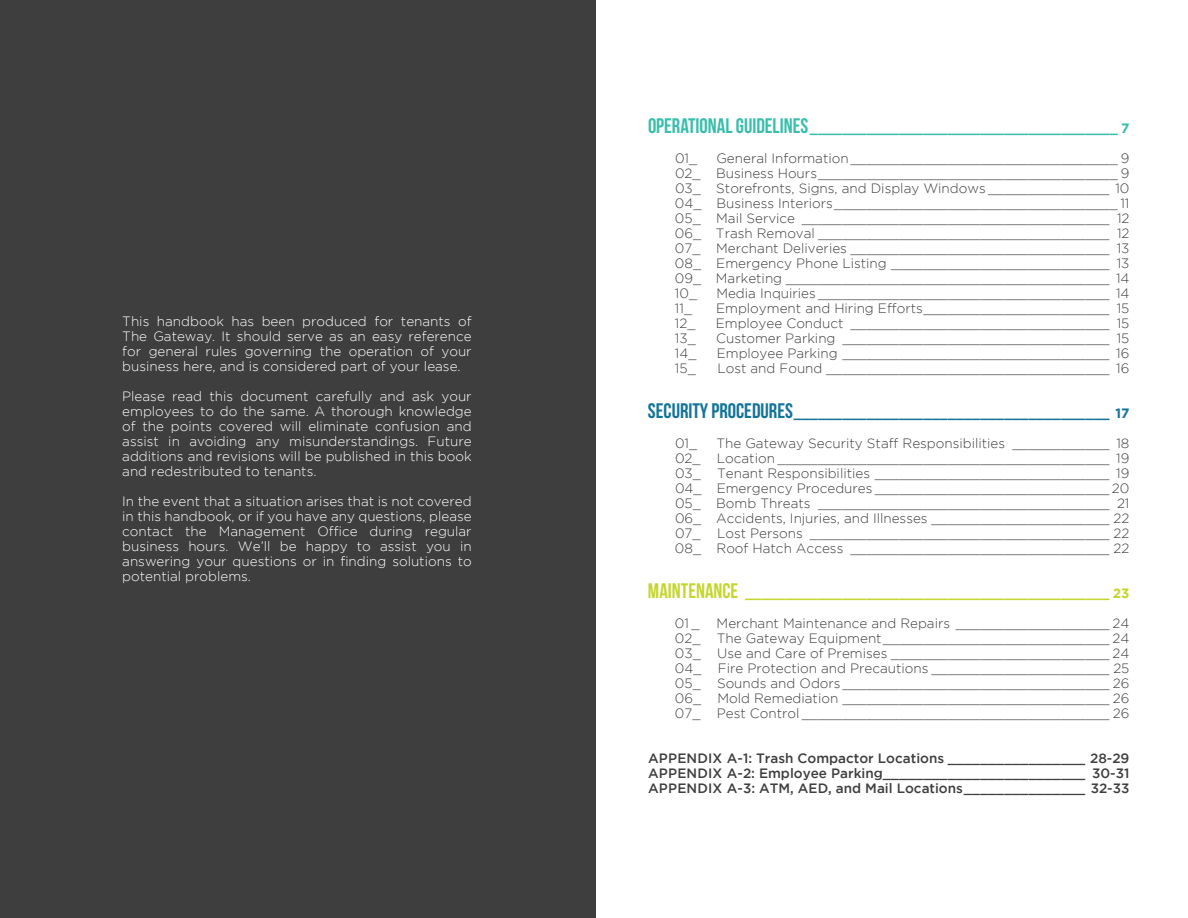
<style>
.page{position:relative;width:1188px;height:918px;background:#fff}
.page>*{position:absolute;margin:0;border:0;box-sizing:border-box;transform-origin:0 0}
.t1{font:300 13.5px "Gotham";color:#3e3e3f}
.t2{font:300 13.5px/15px "Gotham";color:#fff;text-align:justify}
.t3{font:500 13.5px "Gotham";color:#3e3e3f}
.t4{font:700 13.5px "Gotham";color:#38beab}
.t5{font:700 13.5px "Gotham";color:#137398}
.t6{font:700 13.5px "Gotham";color:#c4d62e}
.s1{font-family:"Bebas Neue";font-weight:400;font-size:21px}
</style>
<div class="page">
<div style="left:0;top:0;width:596px;height:918px;background:#3e3e3f"></div>
<p class="t2" style="left:122px;top:314px;width:351px">This handbook has been produced for tenants of The Gateway. It should serve as an easy reference for general rules governing the operation of your business here, and is considered part of your lease.</p>
<p class="t2" style="left:122px;top:389px;width:351px">Please read this document carefully and ask your employees to do the same. A thorough knowledge of the points covered will eliminate confusion and assist in avoiding any misunderstandings. Future additions and revisions will be published in this book and redestributed to tenants.</p>
<p class="t2" style="left:122px;top:494px;width:351px">In the event that a situation arises that is not covered in this handbook, or if you have any questions, please contact the Management Office during regular business hours. We’ll be happy to assist you in answering your questions or in finding solutions to potential problems.</p>
<p class="t4" style="left:648px;top:121px;width:483px"><span class="s1">OPERATIONAL GUIDELINES</span>______________________________________ 7</p>
<p class="t1" style="left:675px;top:151px;width:24px">01_</p>
<p class="t1" style="left:716px;top:151px;width:415px">General Information_________________________________ 9</p>
<p class="t1" style="left:675px;top:166px;width:456px">02_ Business Hours_____________________________________ 9</p>
<p class="t1" style="left:675px;top:181px;width:456px">03_ Storefronts, Signs, and Display Windows _______________ 10</p>
<p class="t1" style="left:675px;top:196px;width:456px">04_ Business Interiors___________________________________ 11</p>
<p class="t1" style="left:675px;top:211px;width:456px">05_ Mail Service ______________________________________ 12</p>
<p class="t1" style="left:675px;top:226px;width:456px">06_ Trash Removal ____________________________________ 12</p>
<p class="t1" style="left:675px;top:241px;width:456px">07_ Merchant Deliveries ________________________________ 13</p>
<p class="t1" style="left:675px;top:256px;width:456px">08_ Emergency Phone Listing ___________________________ 13</p>
<p class="t1" style="left:675px;top:271px;width:456px">09_ Marketing ________________________________________ 14</p>
<p class="t1" style="left:675px;top:286px;width:24px">10_</p>
<p class="t1" style="left:716px;top:286px;width:415px">Media Inquiries ____________________________________ 14</p>
<p class="t1" style="left:675px;top:301px;width:19px">11_</p>
<p class="t1" style="left:716px;top:301px;width:415px">Employment and Hiring Efforts_______________________ 15</p>
<p class="t1" style="left:675px;top:316px;width:22px">12_</p>
<p class="t1" style="left:716px;top:316px;width:415px">Employee Conduct ________________________________ 15</p>
<p class="t1" style="left:675px;top:331px;width:22px">13_</p>
<p class="t1" style="left:716px;top:331px;width:415px">Customer Parking _________________________________ 15</p>
<p class="t1" style="left:675px;top:346px;width:23px">14_</p>
<p class="t1" style="left:717px;top:346px;width:414px">Employee Parking _________________________________ 16</p>
<p class="t1" style="left:675px;top:361px;width:22px">15_</p>
<p class="t1" style="left:717px;top:361px;width:414px">Lost and Found ___________________________________ 16</p>
<p class="t5" style="left:648px;top:406px;width:483px"><span class="s1">SECURITY PROCEDURES</span>_______________________________________ 17</p>
<p class="t1" style="left:675px;top:436px;width:24px">01_</p>
<p class="t1" style="left:716px;top:436px;width:415px">The Gateway Security Staff Responsibilities ____________ 18</p>
<p class="t1" style="left:675px;top:451px;width:456px">02_ Location _________________________________________ 19</p>
<p class="t1" style="left:675px;top:466px;width:456px">03_ Tenant Responsibilities _____________________________ 19</p>
<p class="t1" style="left:675px;top:481px;width:456px">04_ Emergency Procedures _____________________________ 20</p>
<p class="t1" style="left:675px;top:496px;width:456px">05_ Bomb Threats ____________________________________ 21</p>
<p class="t1" style="left:675px;top:511px;width:456px">06_ Accidents, Injuries, and Illnesses ______________________ 22</p>
<p class="t1" style="left:675px;top:526px;width:456px">07_ Lost Persons _____________________________________ 22</p>
<p class="t1" style="left:675px;top:541px;width:456px">08_ Roof Hatch Access ________________________________ 22</p>
<p class="t6" style="left:648px;top:586px;width:483px"><span class="s1">MAINTENANCE</span> _____________________________________________ 23</p>
<p class="t1" style="left:675px;top:616px;width:26px">01_</p>
<p class="t1" style="left:717px;top:616px;width:414px">Merchant Maintenance and Repairs ___________________ 24</p>
<p class="t1" style="left:675px;top:631px;width:456px">02_ The Gateway Equipment____________________________ 24</p>
<p class="t1" style="left:675px;top:646px;width:456px">03_ Use and Care of Premises ___________________________ 24</p>
<p class="t1" style="left:675px;top:661px;width:456px">04_ Fire Protection and Precautions ______________________ 25</p>
<p class="t1" style="left:675px;top:676px;width:456px">05_ Sounds and Odors_________________________________ 26</p>
<p class="t1" style="left:675px;top:691px;width:456px">06_ Mold Remediation _________________________________ 26</p>
<p class="t1" style="left:675px;top:706px;width:456px">07_ Pest Control ______________________________________ 26</p>
<p class="t3" style="left:648px;top:751px;width:483px">APPENDIX A-1: Trash Compactor Locations _________________ 28-29</p>
<p class="t3" style="left:648px;top:766px;width:483px">APPENDIX A-2: Employee Parking_________________________ 30-31</p>
<p class="t3" style="left:648px;top:781px;width:483px">APPENDIX A-3: ATM, AED, and Mail Locations_______________ 32-33</p>
</div>
